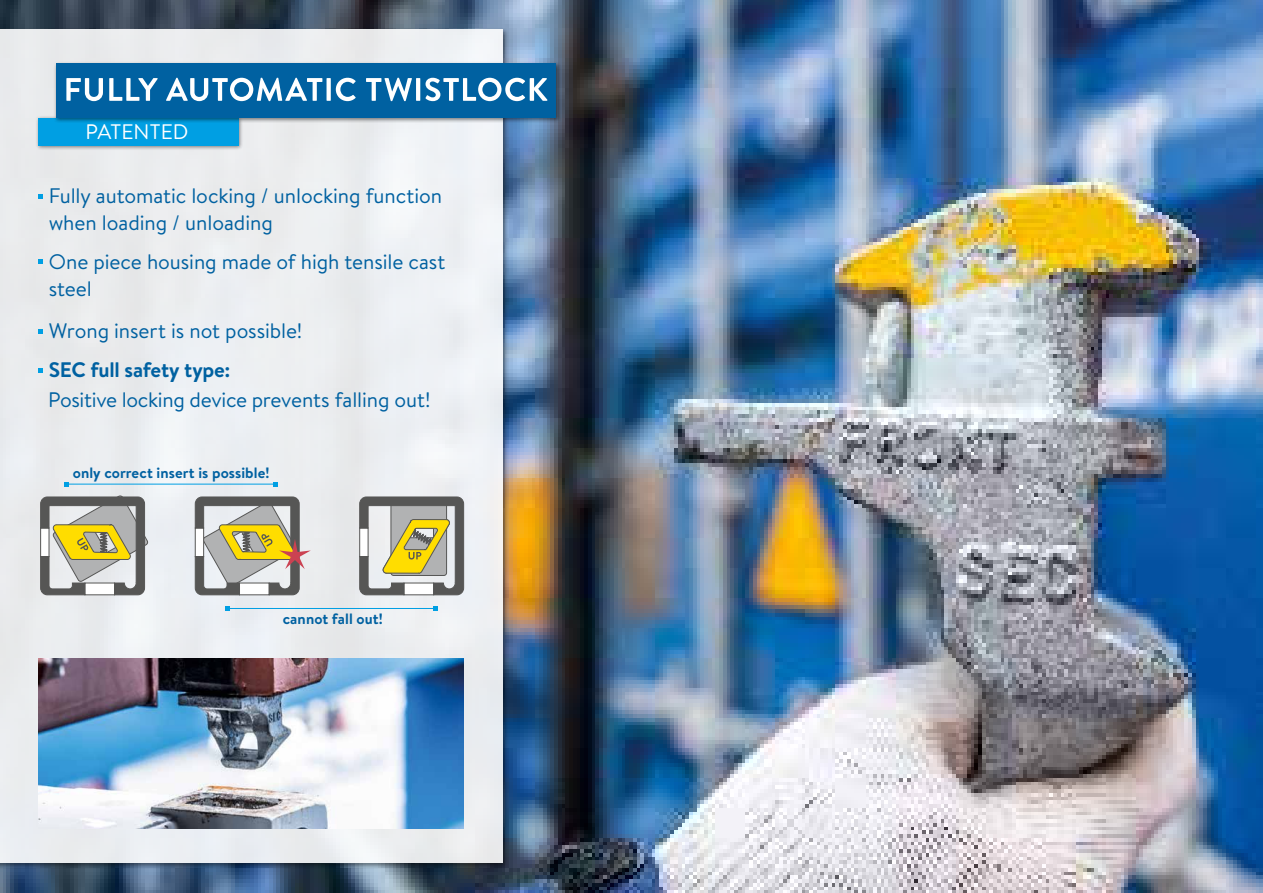
<style>
.page{position:relative;width:1263px;height:893px;background:#fff}
.page>*{position:absolute;margin:0;border:0;box-sizing:border-box;transform-origin:0 0}
.t1{font:21px/27px "Brandon Text";letter-spacing:-.005em;color:#0061a1}
.t2{font:700 21px "Brandon Text";letter-spacing:-.015em;color:#0061a1}
.t3{font:21px "Brandon Text";color:#fff}
.t4{font:700 15px "Brandon Text";letter-spacing:.005em;color:#0061a1}
</style>
<div class="page">
<img style="left:0;top:0;width:1263px;height:893px">
<div style="left:0;top:27px;width:509px;height:842px;background:#000;opacity:.5"></div>
<div style="left:0;top:30px;width:502px;height:833px;background:#ebedf0"></div>
<svg style="left:39px;top:194px;width:4px;height:5px"></svg>
<svg style="left:39px;top:259px;width:4px;height:5px"></svg>
<svg style="left:39px;top:329px;width:4px;height:5px"></svg>
<svg style="left:39px;top:368px;width:4px;height:5px"></svg>
<img style="left:38px;top:658px;width:425px;height:170px">
<div style="left:35px;top:115px;width:209px;height:36px;background:#000;opacity:.5"></div>
<div style="left:38px;top:118px;width:200px;height:27px;background:#009fe3"></div>
<div style="left:53px;top:61px;width:508px;height:63px;background:#000;opacity:.5"></div>
<div style="left:56px;top:64px;width:500px;height:54px;background:#0061a1"></div>
<svg style="left:66px;top:78px;width:482px;height:23px"></svg>
<hr style="left:67px;top:484px;width:208px;height:1px;background:#009fe3">
<svg style="left:65px;top:482px;width:4px;height:4px"></svg>
<svg style="left:273px;top:482px;width:4px;height:4px"></svg>
<hr style="left:227px;top:608px;width:209px;height:1px;background:#009fe3">
<svg style="left:225px;top:606px;width:4px;height:4px"></svg>
<svg style="left:434px;top:606px;width:4px;height:4px"></svg>
<svg style="left:359px;top:496px;width:105px;height:99px"></svg>
<svg style="left:40px;top:495px;width:108px;height:100px"></svg>
<svg style="left:195px;top:496px;width:116px;height:99px"></svg>
<p class="t3" style="left:86px;top:118px;width:104px">PATENTED</p>
<p class="t1" style="left:49px;top:181px;width:395px">Fully automatic locking / unlocking function when loading / unloading</p>
<p class="t1" style="left:49px;top:247px;width:398px">One piece housing made of high tensile cast steel</p>
<p class="t1" style="left:49px;top:316px;width:255px">Wrong insert is not possible!</p>
<p class="t2" style="left:49px;top:355px;width:183px">SEC full safety type:</p>
<p class="t1" style="left:48px;top:385px;width:384px">Positive locking device prevents falling out!</p>
<p class="t4" style="left:73px;top:463px;width:198px">only correct insert is possible!</p>
<p class="t4" style="left:283px;top:608px;width:102px">cannot fall out!</p>
</div>
